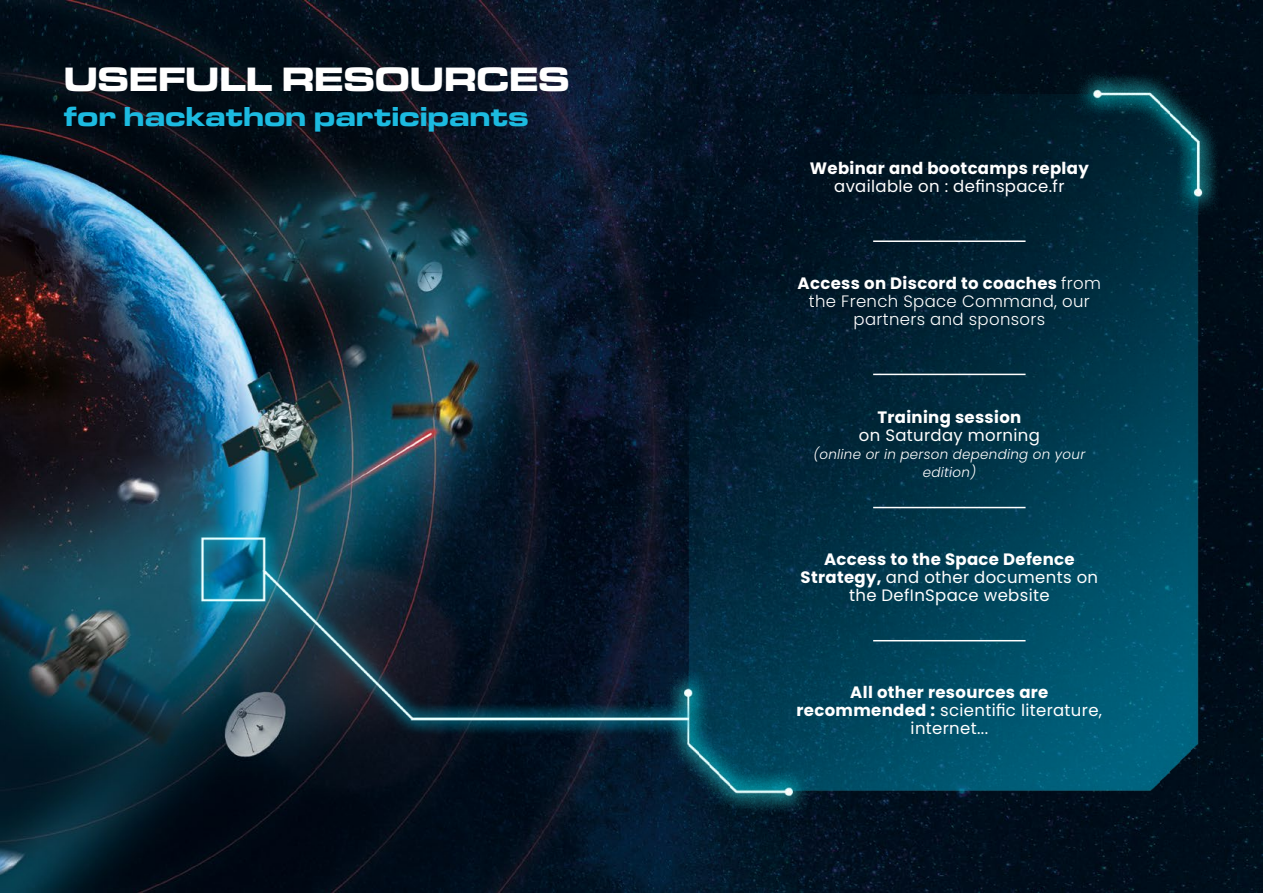
<style>
.page{position:relative;width:1263px;height:893px;background:#fff}
.page>*{position:absolute;margin:0;border:0;box-sizing:border-box;transform-origin:0 0}
.t1{font:700 35.1px "Microgramma Ext D";letter-spacing:.02em;color:#fff}
.t2{font:700 28.5px "Microgramma Ext D";letter-spacing:.02em;color:#1cbae0}
.t3{font:16.5px/18px "Poppins";letter-spacing:.02em;color:#fff;text-align:center}
.t4{font:700 16.5px/18px "Poppins";letter-spacing:.02em;color:#fff;text-align:center}
.t5{font:300 16.5px/18px "Poppins";letter-spacing:.02em;color:#fff;text-align:center}
.t6{font:italic 300 13.5px/18px "Poppins";letter-spacing:.02em;color:#fff;text-align:center}
.s1{font-weight:700}
.s2{font-weight:400}
</style>
<div class="page">
<img style="left:0;top:0;width:1263px;height:893px">
<img style="left:651px;top:33px;width:588px;height:825px">
<hr style="left:873px;top:240px;width:152px;height:2px;background:#fff">
<hr style="left:873px;top:374px;width:152px;height:1px;background:#fff">
<hr style="left:873px;top:507px;width:152px;height:1px;background:#fff">
<hr style="left:873px;top:640px;width:152px;height:1px;background:#fff">
<img style="left:180px;top:508px;width:508px;height:243px">
<h1 class="t1" style="left:64px;top:55px;width:506px">USEFULL RESOURCES</h1>
<h2 class="t2" style="left:64px;top:97px;width:466px">for hackathon participants</h2>
<p class="t4" style="left:810px;top:160px;width:280px">Webinar and bootcamps replay</p>
<p class="t3" style="left:834px;top:178px;width:232px">available on : definspace.fr</p>
<p class="t5" style="left:798px;top:275px;width:305px"><span class="s1">Access on Discord to coaches</span> from the French Space Command, our partners and sponsors</p>
<p class="t4" style="left:877px;top:408px;width:145px">Training session</p>
<p class="t3" style="left:859px;top:426px;width:183px">on Saturday morning</p>
<p class="t6" style="left:813px;top:445px;width:273px">(online or in person depending on your edition)</p>
<p class="t3" style="left:801px;top:550px;width:299px"><span class="s1">Access to the Space Defence<br>Strategy,</span> and other documents on the DefInSpace website</p>
<p class="t4" style="left:796px;top:683px;width:307px">All other resources are recommended : <span class="s2">scientific literature, internet...</span></p>
</div>
